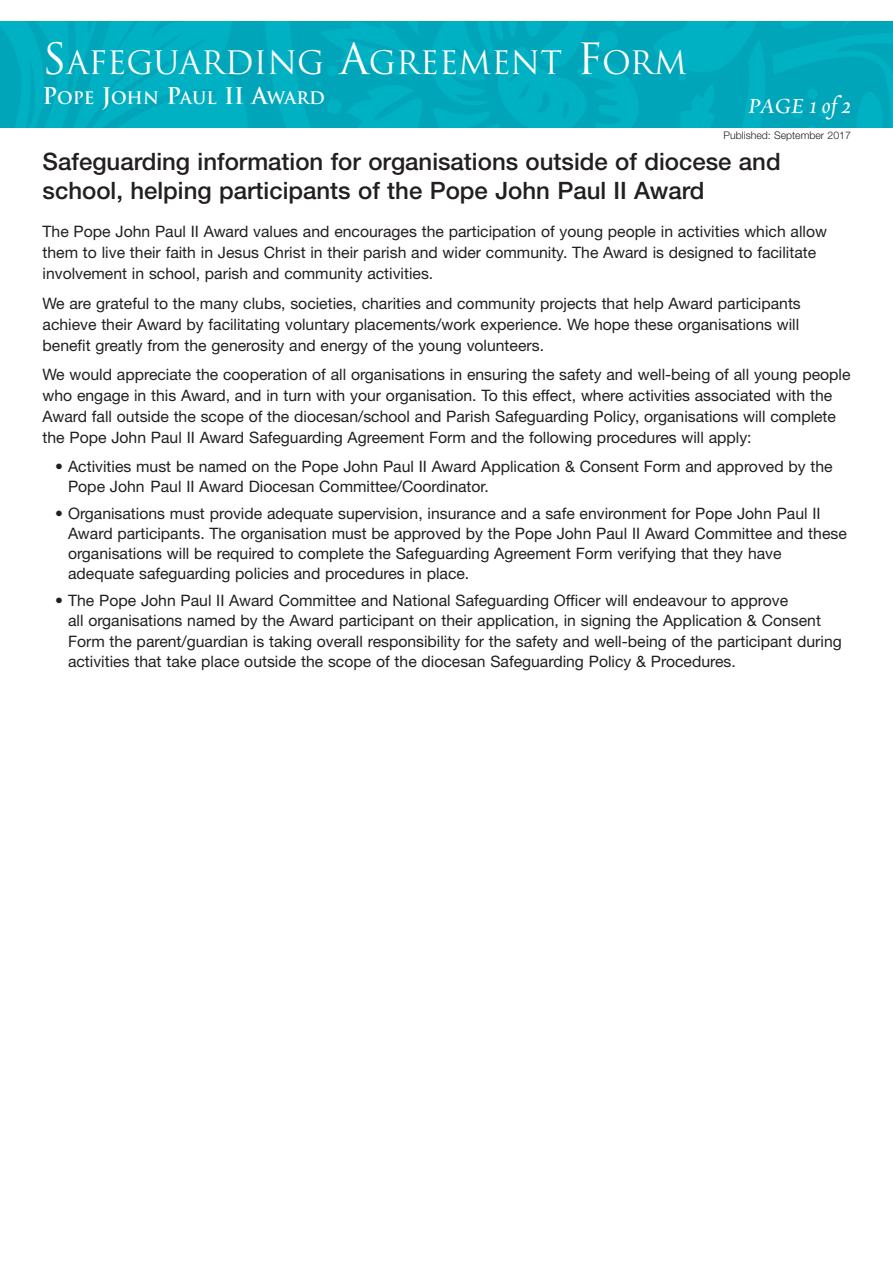
<style>
.page{position:relative;width:893px;height:1263px;background:#fff}
.page>*{position:absolute;margin:0;border:0;box-sizing:border-box;transform-origin:0 0}
.t1{font:31.5px "Trajan";color:#fff}
.t2{font:500 24px/28.8px "Helvetica Neue LT";color:#231f20}
.t3{font:24px "Requiem Text HTF Italic";color:#fff}
.t4{font:700 16.8px "Trajan";letter-spacing:-.005em;color:#fff}
.t5{font:15.75px/21px "Helvetica Neue LT";color:#231f20}
.t6{font:300 10.5px "Helvetica Neue LT";color:#231f20}
.s1{font-size:42px}
.s2{font-size:22.5px}
</style>
<div class="page">
<div style="left:0;top:21px;width:892px;height:107px;background:#00abbe"></div>
<h1 class="t1" style="left:43px;top:45px;width:645px"><span class="s1">S</span>AFEGUARDING <span class="s1">A</span>GREEMENT <span class="s1">F</span>ORM</h1>
<p class="t4" style="left:43px;top:88px;width:284px"><span class="s2">P</span>OPE <span class="s2">J</span>OHN <span class="s2">P</span>AUL <span class="s2">II A</span>WARD</p>
<h2 class="t3" style="left:748px;top:94px;width:104px">PAGE 1 of 2</h2>
<p class="t6" style="left:723px;top:132px;width:129px">Published: September 2017</p>
<h2 class="t2" style="left:43px;top:149px;width:739px">Safeguarding information for organisations outside of diocese and school, helping participants of the Pope John Paul II Award</h2>
<p class="t5" style="left:43px;top:222px;width:786px">The Pope John Paul II Award values and encourages the participation of young people in activities which allow them to live their faith in Jesus Christ in their parish and wider community. The Award is designed to facilitate involvement in school, parish and community activities.</p>
<p class="t5" style="left:43px;top:294px;width:759px;text-align:justify">We are grateful to the many clubs, societies, charities and community projects that help Award participants achieve their Award by facilitating voluntary placements/work experience. We hope these organisations will benefit greatly from the generosity and energy of the young volunteers.</p>
<p class="t5" style="left:43px;top:365px;width:809px">We would appreciate the cooperation of all organisations in ensuring the safety and well-being of all young people who engage in this Award, and in turn with your organisation. To this effect, where activities associated with the Award fall outside the scope of the diocesan/school and Parish Safeguarding Policy, organisations will complete the Pope John Paul II Award Safeguarding Agreement Form and the following procedures will apply:</p>
<p class="t5" style="left:68px;top:457px;width:766px;line-height:20.2px;text-indent:-13px">• Activities must be named on the Pope John Paul II Award Application &amp; Consent Form and approved by the<br>Pope John Paul II Award Diocesan Committee/Coordinator.</p>
<p class="t5" style="left:68px;top:504px;width:780px;line-height:20.2px;text-indent:-13px">• Organisations must provide adequate supervision, insurance and a safe environment for Pope John Paul II Award participants. The organisation must be approved by the Pope John Paul II Award Committee and these organisations will be required to complete the Safeguarding Agreement Form verifying that they have adequate safeguarding policies and procedures in place.</p>
<p class="t5" style="left:68px;top:592px;width:775px;line-height:20.2px;text-indent:-13px">• The Pope John Paul II Award Committee and National Safeguarding Officer will endeavour to approve<br>all organisations named by the Award participant on their application, in signing the Application &amp; Consent Form the parent/guardian is taking overall responsibility for the safety and well-being of the participant during activities that take place outside the scope of the diocesan Safeguarding Policy &amp; Procedures.</p>
</div>
